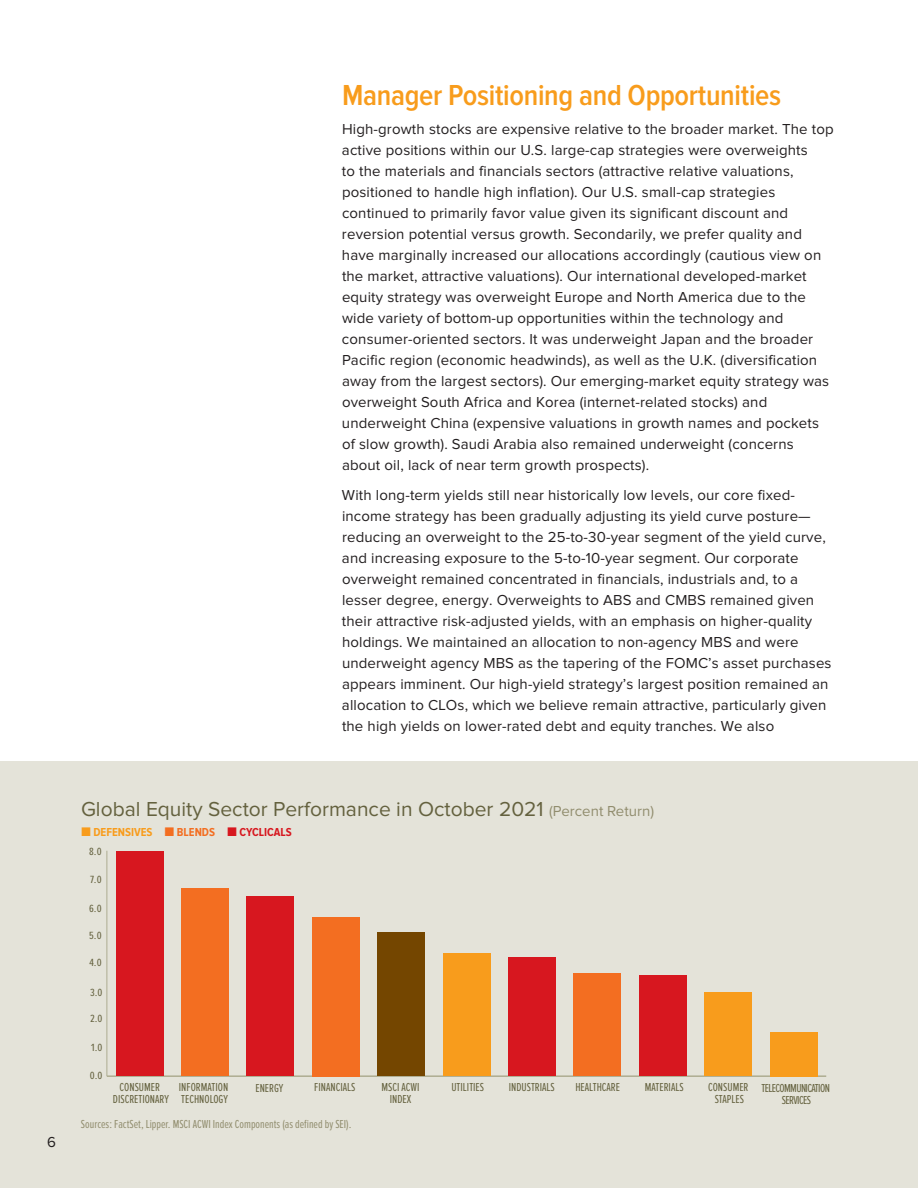
<style>
.page{position:relative;width:918px;height:1188px;background:#fff}
.page>*{position:absolute;margin:0;border:0;box-sizing:border-box;transform-origin:0 0}
.Body_Copy__10pt__R{font:600 30px "Proxima Nova Cond";letter-spacing:-.01em;color:#f89c1c}
.Head_sidebar{font:21px "Proxima Nova";color:#64613e}
.Body_Copy__10pt__R-2{font:15px/21px "Proxima Nova";letter-spacing:.01em;color:#231f20}
.t1{font:12px/12px "Proxima Nova Ex Cn";color:#64613e;text-align:center}
.source{font:12px "Proxima Nova Ex Cn";color:#918d6e}
.Head_sidebar-2{font:700 12px "Proxima Nova Cond";color:#f89c1c}
.t2{font:12px/12px "Proxima Nova Ex Cn";letter-spacing:-.05em;color:#64613e;text-align:center}
.t3{font:10.8px "Proxima Nova Ex Cn";color:#64613e;scale:1.11 1}
.s1{font-size:15px;color:#918d6e}
.s2{font-size:15px}
.s3{font-size:15px;color:#f36e21}
.s4{color:#f36e21}
.s5{font-size:15px;color:#d7171f}
.s6{color:#d7171f}
</style>
<div class="page">
<div style="left:0;top:761px;width:918px;height:427px;background:#e4e3d9"></div>
<hr style="left:107px;top:1075px;width:719px;height:2px;background:#adac91">
<hr style="left:107px;top:851px;width:1px;height:225px;background:#adac91">
<div style="left:116px;top:851px;width:47px;height:225px;background:#d7171f"></div>
<div style="left:181px;top:889px;width:48px;height:187px;background:#f36e21"></div>
<div style="left:247px;top:897px;width:47px;height:179px;background:#d7171f"></div>
<div style="left:312px;top:917px;width:47px;height:159px;background:#f36e21"></div>
<div style="left:378px;top:932px;width:47px;height:144px;background:#744600"></div>
<div style="left:443px;top:954px;width:47px;height:122px;background:#f89c1c"></div>
<div style="left:508px;top:958px;width:48px;height:118px;background:#d7171f"></div>
<div style="left:574px;top:973px;width:47px;height:103px;background:#f36e21"></div>
<div style="left:639px;top:976px;width:47px;height:100px;background:#d7171f"></div>
<div style="left:705px;top:993px;width:47px;height:83px;background:#f89c1c"></div>
<div style="left:770px;top:1032px;width:47px;height:44px;background:#f89c1c"></div>
<p class="Body_Copy__10pt__R" style="left:342px;top:78px;width:441px">Manager Positioning and Opportunities</p>
<p class="Body_Copy__10pt__R-2" style="left:342px;top:119px;width:493px">High-growth stocks are expensive relative to the broader market. The top active positions within our U.S. large-cap strategies were overweights<br>to the materials and financials sectors (attractive relative valuations, positioned to handle high inflation). Our U.S. small-cap strategies continued to primarily favor value given its significant discount and reversion potential versus growth. Secondarily, we prefer quality and have marginally increased our allocations accordingly (cautious view on the market, attractive valuations). Our international developed-market equity strategy was overweight Europe and North America due to the wide variety of bottom-up opportunities within the technology and consumer-oriented sectors. It was underweight Japan and the broader Pacific region (economic headwinds), as well as the U.K. (diversification away from the largest sectors). Our emerging-market equity strategy was overweight South Africa and Korea (internet-related stocks) and underweight China (expensive valuations in growth names and pockets of slow growth). Saudi Arabia also remained underweight (concerns about oil, lack of near term growth prospects).</p>
<p class="Body_Copy__10pt__R-2" style="left:342px;top:485px;width:491px">With long-term yields still near historically low levels, our core fixed&shy;income strategy has been gradually adjusting its yield curve posture— reducing an overweight to the 25-to-30-year segment of the yield curve, and increasing exposure to the 5-to-10-year segment. Our corporate overweight remained concentrated in financials, industrials and, to a lesser degree, energy. Overweights to ABS and CMBS remained given their attractive risk-adjusted yields, with an emphasis on higher-quality holdings. We maintained an allocation to non-agency MBS and were underweight agency MBS as the tapering of the FOMC’s asset purchases appears imminent. Our high-yield strategy’s largest position remained an allocation to CLOs, which we believe remain attractive, particularly given the high yields on lower-rated debt and equity tranches. We also</p>
<p class="Body_Copy__10pt__R-2" style="left:47px;top:1132px;width:10px">6</p>
<p class="Head_sidebar" style="left:81px;top:800px;width:575px">Global Equity Sector Performance in October 2021 <span class="s1">(Percent Return)</span></p>
<p class="Head_sidebar-2" style="left:81px;top:825px;width:212px"><span class="s2">■</span> DEFENSIVES <span class="s3">■</span> <span class="s4">BLENDS</span> <span class="s5">■</span> <span class="s6">CYCLICALS</span></p>
<p class="t3" style="left:89px;top:845px;width:13px">8.0</p>
<p class="t3" style="left:90px;top:873px;width:12px">7.0</p>
<p class="t3" style="left:89px;top:903px;width:13px">6.0</p>
<p class="t3" style="left:89px;top:930px;width:13px">5.0</p>
<p class="t3" style="left:90px;top:956px;width:12px">4.0</p>
<p class="t3" style="left:90px;top:986px;width:13px">3.0</p>
<p class="t3" style="left:90px;top:1013px;width:13px">2.0</p>
<p class="t3" style="left:91px;top:1041px;width:12px">1.0</p>
<p class="t3" style="left:90px;top:1069px;width:13px">0.0</p>
<p class="t1" style="left:381px;top:1081px;width:40px">MSCI ACWI</p>
<p class="t1" style="left:509px;top:1082px;width:47px">INDUSTRIALS</p>
<p class="t1" style="left:645px;top:1082px;width:40px">MATERIALS</p>
<p class="t1" style="left:390px;top:1093px;width:23px">INDEX</p>
<p class="t2" style="left:762px;top:1083px;width:70px">TELECOMMUNICATION<br>SERVICES</p>
<p class="t1" style="left:120px;top:1082px;width:42px">CONSUMER</p>
<p class="t1" style="left:255px;top:1083px;width:29px">ENERGY</p>
<p class="t1" style="left:451px;top:1082px;width:34px">UTILITIES</p>
<p class="t1" style="left:113px;top:1094px;width:57px">DISCRETIONARY</p>
<p class="t1" style="left:179px;top:1082px;width:51px;text-align:left">INFORMATION<br>TECHNOLOGY</p>
<p class="t1" style="left:314px;top:1082px;width:43px">FINANCIALS</p>
<p class="t1" style="left:575px;top:1082px;width:46px">HEALTHCARE</p>
<p class="t1" style="left:708px;top:1082px;width:42px">CONSUMER<br>STAPLES</p>
<p class="source" style="left:81px;top:1117px;width:272px">Sources: FactSet, Lipper. MSCI ACWI Index Components (as defined by SEI).</p>
</div>
